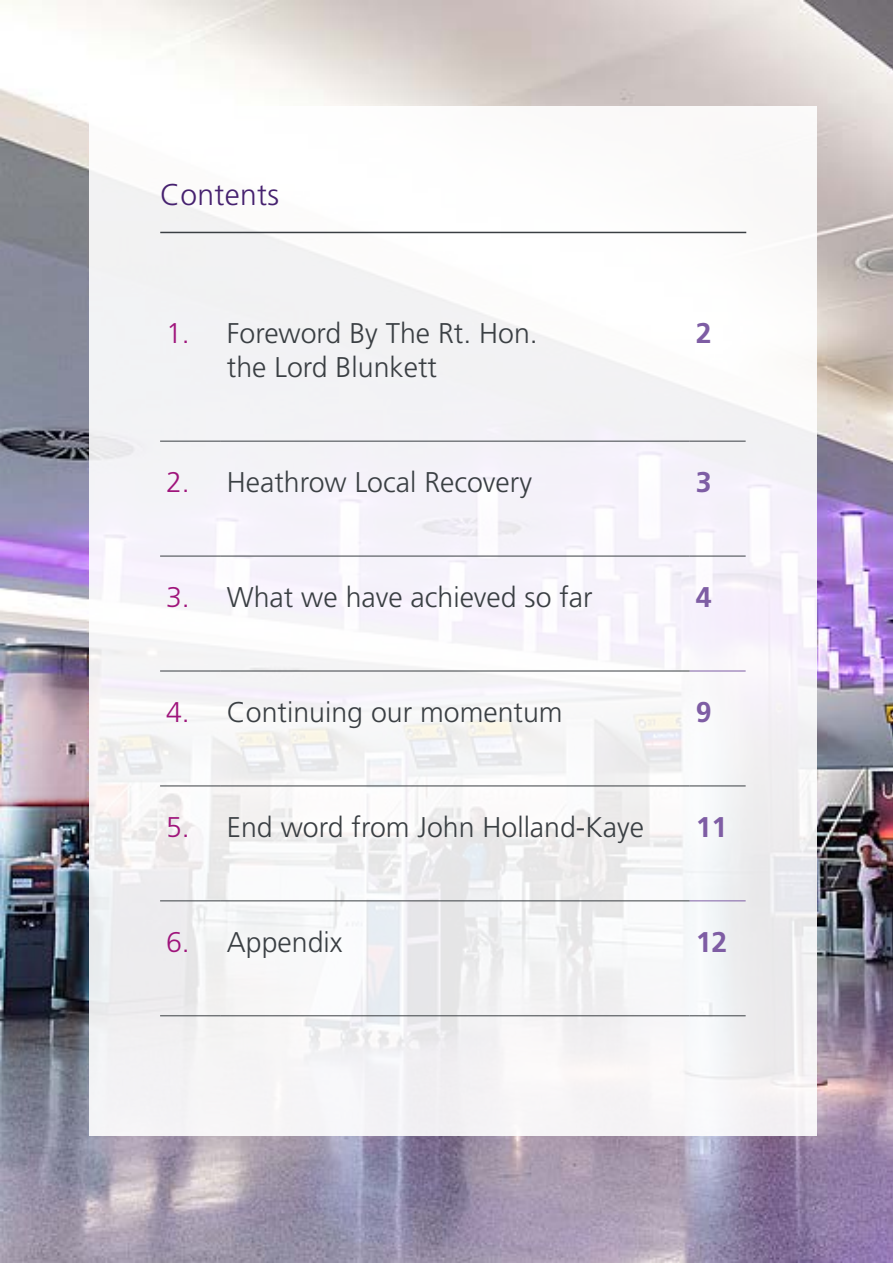
<style>
.page{position:relative;width:893px;height:1263px;background:#fff}
.page>*{position:absolute;margin:0;border:0;box-sizing:border-box;transform-origin:0 0}
.t1{font:300 30px "Frutiger LT Std";letter-spacing:.01em;color:#46216f}
.t2{font:300 28.5px/34.2px "Frutiger LT Std";color:#3a3f43}
.t3{font:700 28.5px "Frutiger LT Std";color:#7e5da4}
.s1{color:#9f147b}
</style>
<div class="page">
<img style="left:0;top:0;width:893px;height:1263px">
<div style="left:89px;top:106px;width:727px;height:1029px;background:linear-gradient(to bottom,#faf9fb,#f0eff2)"></div>
<hr style="left:160px;top:441px;width:61px;height:1px;background:#3a3f43">
<hr style="left:221px;top:441px;width:469px;height:1px;background:#3a3f43">
<hr style="left:690px;top:441px;width:56px;height:1px;background:#3a3f43">
<hr style="left:160px;top:556px;width:61px;height:1px;background:#3a3f43">
<hr style="left:221px;top:556px;width:469px;height:1px;background:#3a3f43">
<hr style="left:690px;top:556px;width:56px;height:1px;background:#3a3f43">
<hr style="left:160px;top:671px;width:61px;height:1px;background:#3a3f43">
<hr style="left:221px;top:671px;width:469px;height:1px;background:#3a3f43">
<hr style="left:160px;top:786px;width:61px;height:1px;background:#3a3f43">
<hr style="left:221px;top:786px;width:469px;height:1px;background:#3a3f43">
<hr style="left:690px;top:786px;width:56px;height:1px;background:#3a3f43">
<hr style="left:160px;top:901px;width:61px;height:1px;background:#3a3f43">
<hr style="left:221px;top:901px;width:469px;height:1px;background:#3a3f43">
<hr style="left:160px;top:1015px;width:61px;height:1px;background:#3a3f43">
<hr style="left:221px;top:1015px;width:469px;height:1px;background:#3a3f43">
<hr style="left:690px;top:1015px;width:56px;height:1px;background:#3a3f43">
<hr style="left:690px;top:671px;width:56px;height:1px;background:#7e5da4">
<hr style="left:690px;top:901px;width:56px;height:1px;background:#7e5da4">
<hr style="left:160px;top:232px;width:586px;height:1px;background:#3a3f43">
<p class="t1" style="left:160px;top:178px;width:120px">Contents</p>
<p class="t2" style="left:227px;top:317px;width:312px;text-indent:-61px"><span class="s1">1.</span> Foreword By The Rt. Hon. the Lord Blunkett</p>
<p class="t3" style="left:696px;top:316px;width:17px">2</p>
<p class="t2" style="left:166px;top:466px;width:367px"><span class="s1">2.</span> Heathrow Local Recovery</p>
<p class="t3" style="left:696px;top:466px;width:17px">3</p>
<p class="t2" style="left:166px;top:581px;width:428px"><span class="s1">3.</span> What we have achieved so far</p>
<p class="t3" style="left:696px;top:580px;width:17px">4</p>
<p class="t2" style="left:166px;top:696px;width:398px"><span class="s1">4.</span> Continuing our momentum</p>
<p class="t3" style="left:696px;top:695px;width:17px">9</p>
<p class="t2" style="left:166px;top:810px;width:479px"><span class="s1">5.</span> End word from John Holland-Kaye</p>
<p class="t3" style="left:696px;top:810px;width:33px">11</p>
<p class="t2" style="left:166px;top:925px;width:178px"><span class="s1">6.</span> Appendix</p>
<p class="t3" style="left:696px;top:925px;width:33px">12</p>
</div>
